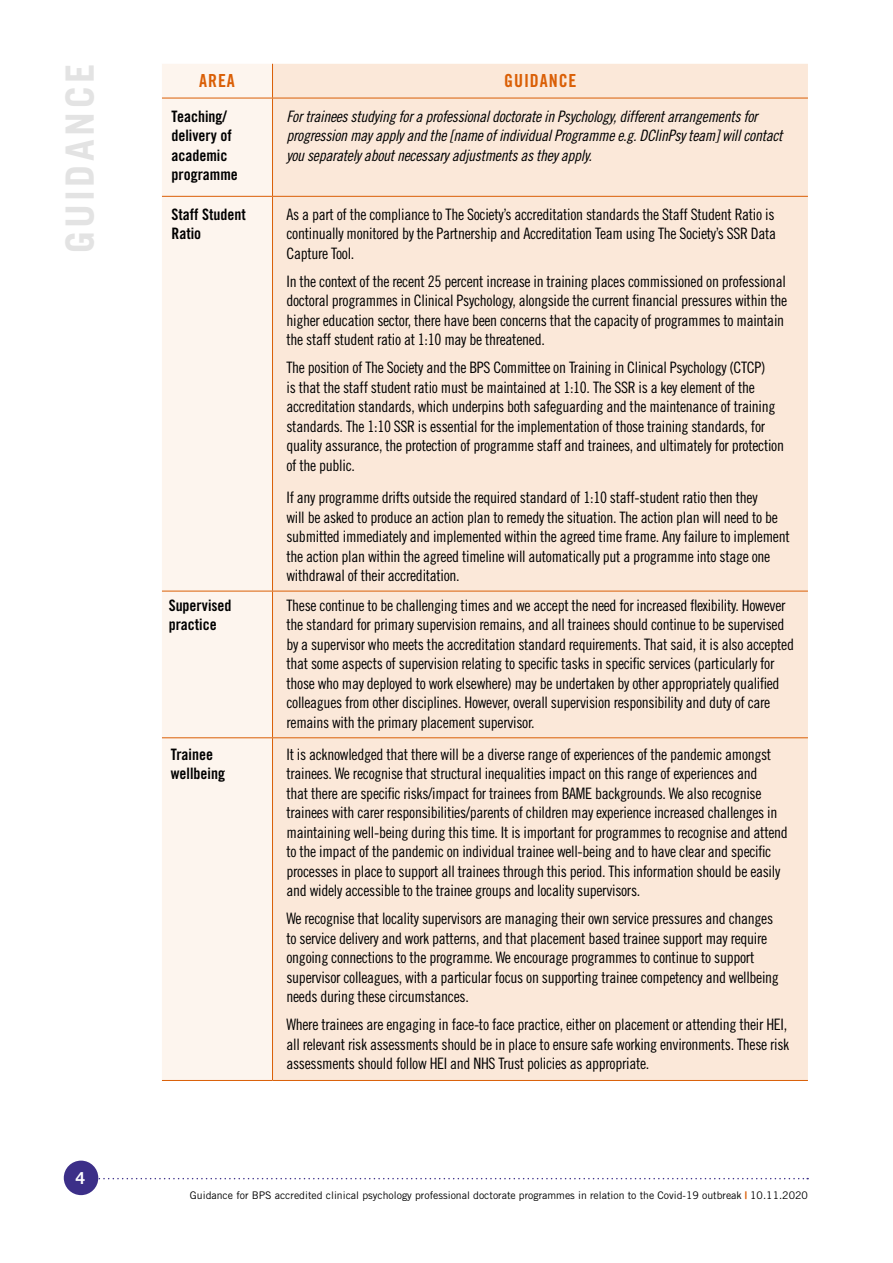
<style>
.page{position:relative;width:893px;height:1263px;background:#fff}
.page>*{position:absolute;margin:0;border:0;box-sizing:border-box;transform-origin:0 0}
.t1{font:700 39px "Trade Gothic LT Std";letter-spacing:.09em;color:#e3e3e3}
.t2{font:18px "Trade Gothic LT Std Bd Cn 20";letter-spacing:.05em;color:#da5f06}
.t3{font:700 16.5px "Trade Gothic LT Std";color:#fff}
.t4{font:15.75px/19.5px "Trade Gothic LT Std Cn 18";letter-spacing:-.02em;color:#000}
.t5{font:15.75px/19.5px "Trade Gothic LT Std Cn 18 Obl";letter-spacing:-.02em;color:#000}
.t6{font:15.75px/19.5px "Trade Gothic LT Std Bd Cn 20";color:#000}
.t7{font:10.5px "Trade Gothic LT Std";color:#000}
.s1{font-weight:700;color:#da5f06}
</style>
<div class="page">
<svg style="left:98px;top:1178px;width:710px;height:1px"></svg>
<div style="left:64px;top:1160px;width:34px;height:35px;background:#3c2f88;border-radius:50%"></div>
<div style="left:162px;top:64px;width:110px;height:1016px;background:#fdf5ee"></div>
<div style="left:273px;top:64px;width:535px;height:1016px;background:#fbe8d9"></div>
<hr style="left:272px;top:64px;width:1px;height:34px;background:#da5f06">
<hr style="left:273px;top:98px;width:535px;height:1px;background:#da5f06">
<hr style="left:272px;top:98px;width:1px;height:98px;background:#da5f06">
<hr style="left:273px;top:196px;width:535px;height:1px;background:#da5f06">
<hr style="left:272px;top:197px;width:1px;height:394px;background:#da5f06">
<hr style="left:273px;top:591px;width:535px;height:1px;background:#da5f06">
<hr style="left:272px;top:591px;width:1px;height:146px;background:#da5f06">
<hr style="left:273px;top:737px;width:535px;height:1px;background:#da5f06">
<hr style="left:272px;top:738px;width:1px;height:342px;background:#da5f06">
<hr style="left:273px;top:1080px;width:535px;height:1px;background:#da5f06">
<hr style="left:162px;top:98px;width:111px;height:1px;background:#da5f06">
<hr style="left:162px;top:196px;width:111px;height:1px;background:#da5f06">
<hr style="left:162px;top:591px;width:111px;height:1px;background:#da5f06">
<hr style="left:162px;top:737px;width:111px;height:1px;background:#da5f06">
<hr style="left:162px;top:1080px;width:111px;height:1px;background:#da5f06">
<h1 class="t1" style="left:56px;top:253px;width:190px;rotate:-90deg">GUIDANCE</h1>
<p class="t3" style="left:76px;top:1168px;width:11px">4</p>
<p class="t2" style="left:199px;top:70px;width:37px">AREA</p>
<p class="t2" style="left:504px;top:70px;width:74px">GUIDANCE</p>
<p class="t6" style="left:171px;top:106px;width:68px">Teaching/ delivery of academic programme</p>
<p class="t5" style="left:286px;top:107px;width:498px">For trainees studying for a professional doctorate in Psychology, different arrangements for progression may apply and the [name of individual Programme e.g. DClinPsy team] will contact you separately about necessary adjustments as they apply.</p>
<p class="t6" style="left:171px;top:204px;width:76px">Staff Student<br>Ratio</p>
<p class="t6" style="left:169px;top:595px;width:64px">Supervised practice</p>
<p class="t4" style="left:286px;top:204px;width:491px;text-align:justify">As a part of the compliance to The Society’s accreditation standards the Staff Student Ratio is continually monitored by the Partnership and Accreditation Team using The Society’s SSR Data Capture Tool.</p>
<p class="t4" style="left:286px;top:271px;width:502px">In the context of the recent 25 percent increase in training places commissioned on professional doctoral programmes in Clinical Psychology, alongside the current financial pressures within the higher education sector, there have been concerns that the capacity of programmes to maintain the staff student ratio at 1:10 may be threatened.</p>
<p class="t4" style="left:286px;top:358px;width:499px">The position of The Society and the BPS Committee on Training in Clinical Psychology (CTCP)<br>is that the staff student ratio must be maintained at 1:10. The SSR is a key element of the accreditation standards, which underpins both safeguarding and the maintenance of training standards. The 1:10 SSR is essential for the implementation of those training standards, for quality assurance, the protection of programme staff and trainees, and ultimately for protection of the public.</p>
<p class="t4" style="left:286px;top:487px;width:505px">If any programme drifts outside the required standard of 1:10 staff-student ratio then they<br>will be asked to produce an action plan to remedy the situation. The action plan will need to be submitted immediately and implemented within the agreed time frame. Any failure to implement the action plan within the agreed timeline will automatically put a programme into stage one withdrawal of their accreditation.</p>
<p class="t4" style="left:286px;top:595px;width:509px">These continue to be challenging times and we accept the need for increased flexibility. However the standard for primary supervision remains, and all trainees should continue to be supervised by a supervisor who meets the accreditation standard requirements. That said, it is also accepted that some aspects of supervision relating to specific tasks in specific services (particularly for those who may deployed to work elsewhere) may be undertaken by other appropriately qualified colleagues from other disciplines. However, overall supervision responsibility and duty of care remains with the primary placement supervisor.</p>
<p class="t6" style="left:171px;top:744px;width:56px">Trainee wellbeing</p>
<p class="t4" style="left:286px;top:744px;width:503px">It is acknowledged that there will be a diverse range of experiences of the pandemic amongst trainees. We recognise that structural inequalities impact on this range of experiences and<br>that there are specific risks/impact for trainees from BAME backgrounds. We also recognise trainees with carer responsibilities/parents of children may experience increased challenges in maintaining well-being during this time. It is important for programmes to recognise and attend to the impact of the pandemic on individual trainee well-being and to have clear and specific processes in place to support all trainees through this period. This information should be easily and widely accessible to the trainee groups and locality supervisors.</p>
<p class="t4" style="left:286px;top:909px;width:494px">We recognise that locality supervisors are managing their own service pressures and changes to service delivery and work patterns, and that placement based trainee support may require ongoing connections to the programme. We encourage programmes to continue to support supervisor colleagues, with a particular focus on supporting trainee competency and wellbeing needs during these circumstances.</p>
<p class="t4" style="left:286px;top:1015px;width:504px">Where trainees are engaging in face-to face practice, either on placement or attending their HEI, all relevant risk assessments should be in place to ensure safe working environments. These risk assessments should follow HEI and NHS Trust policies as appropriate.</p>
<p class="t7" style="left:190px;top:1189px;width:619px">Guidance for BPS accredited clinical psychology professional doctorate programmes in relation to the Covid-19 outbreak <span class="s1">|</span> 10.11.2020</p>
</div>
